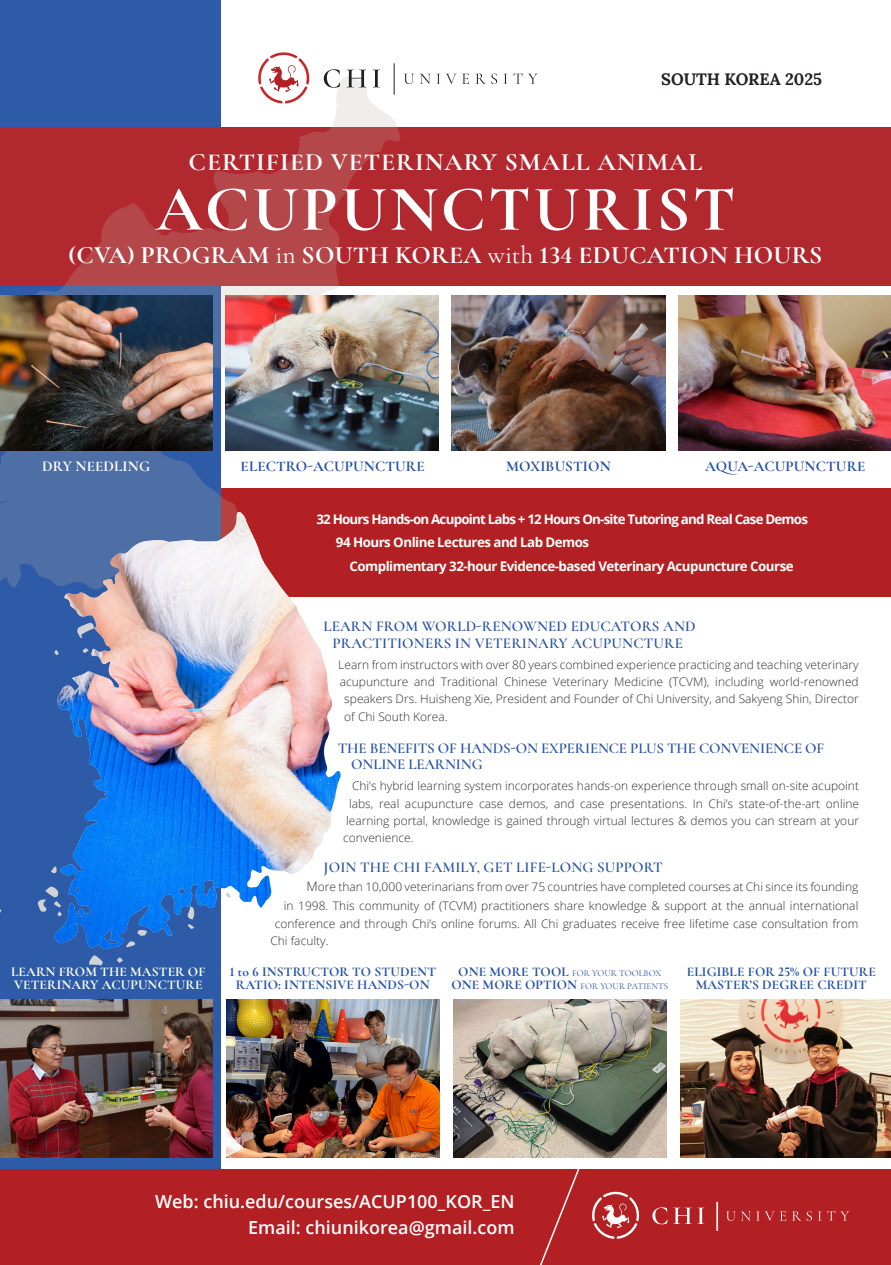
<style>
.page{position:relative;width:891px;height:1265px;background:#fff}
.page>*{position:absolute;margin:0;border:0;box-sizing:border-box;transform-origin:0 0}
.t1{font:700 64.65px "Cormorant Garamond";letter-spacing:.04em;color:#fff}
.t2{font:700 25.05px "Cormorant Garamond";letter-spacing:.01em;color:#fff}
.t3{font:700 25.05px "Cormorant Garamond";letter-spacing:.04em;color:#fff}
.t4{font:600 18px "Open Sans";color:#fff}
.t5{font:16.5px "Lora";color:#231f20}
.t6{font:600 15px "Cormorant Garamond";letter-spacing:.01em;color:#2451a4}
.t7{font:600 15px/16.5px "Cormorant Garamond";letter-spacing:-.01em;color:#2451a4}
.t8{font:700 15px "Cormorant Garamond";letter-spacing:.01em;color:#2451a4}
.t9{font:700 15px "Cormorant Garamond";letter-spacing:.01em;color:#fff}
.t10{font:700 13.5px/13.5px "Cormorant Garamond";letter-spacing:.01em;color:#2451a4;text-align:center}
.t11{font:700 13.5px/13.5px "Cormorant Garamond";letter-spacing:.01em;color:#fff}
.t12{font:700 13.2px "Open Sans";letter-spacing:-.04em;color:#fff}
.t13{font:700 13.2px "Open Sans";letter-spacing:-.06em;color:#fff}
.t14{font:300 11.7px/18.8px "Open Sans";color:#312f30;text-align:right}
.t15{font:9px "Cormorant Garamond";letter-spacing:.01em;color:#2451a4}
.s1{font-weight:400}
.s2{font-size:12.9px}
.s3{font-weight:700;font-size:13.5px}
</style>
<div class="page">
<div style="left:220px;top:488px;width:671px;height:108px;background:#b22023"></div>
<div style="left:0;top:0;width:220px;height:1177px;background:#2d5ba7"></div>
<div style="left:0;top:127px;width:891px;height:159px;background:#b1282f"></div>
<svg style="left:0;top:76px;width:401px;height:512px"></svg>
<div style="left:0;top:1169px;width:891px;height:96px;background:#b22023"></div>
<img style="left:226px;top:999px;width:213px;height:158px">
<img style="left:680px;top:999px;width:211px;height:158px">
<svg style="left:540px;top:1169px;width:40px;height:96px"></svg>
<svg style="left:592px;top:1191px;width:47px;height:47px"></svg>
<svg style="left:652px;top:1207px;width:52px;height:17px"></svg>
<svg style="left:726px;top:1211px;width:123px;height:10px"></svg>
<hr style="left:716px;top:1202px;width:2px;height:28px;background:#fff">
<svg style="left:258px;top:52px;width:51px;height:51px"></svg>
<svg style="left:324px;top:69px;width:56px;height:19px"></svg>
<svg style="left:404px;top:73px;width:134px;height:11px"></svg>
<hr style="left:394px;top:63px;width:1px;height:32px;background:#1f201f">
<img style="left:452px;top:295px;width:213px;height:156px">
<img style="left:679px;top:295px;width:212px;height:156px">
<img style="left:225px;top:295px;width:214px;height:156px">
<img style="left:0;top:295px;width:212px;height:156px">
<img style="left:453px;top:999px;width:213px;height:158px">
<svg style="left:54px;top:512px;width:287px;height:438px"></svg>
<img style="left:55px;top:517px;width:182px;height:303px">
<svg style="left:77px;top:622px;width:18px;height:16px"></svg>
<svg style="left:89px;top:955px;width:14px;height:11px"></svg>
<svg style="left:126px;top:930px;width:21px;height:17px"></svg>
<svg style="left:51px;top:866px;width:7px;height:7px"></svg>
<svg style="left:117px;top:957px;width:6px;height:6px"></svg>
<svg style="left:187px;top:906px;width:8px;height:23px"></svg>
<svg style="left:83px;top:648px;width:6px;height:5px"></svg>
<svg style="left:226px;top:892px;width:5px;height:6px"></svg>
<svg style="left:54px;top:650px;width:5px;height:5px"></svg>
<svg style="left:37px;top:886px;width:25px;height:30px"></svg>
<img style="left:0;top:999px;width:212px;height:158px">
<p class="t5" style="left:661px;top:67px;width:162px">SOUTH KOREA 2025</p>
<p class="t3" style="left:189px;top:147px;width:515px">CERTIFIED VETERINARY SMALL ANIMAL</p>
<p class="t1" style="left:156px;top:169px;width:581px">ACUPUNCTURIST</p>
<p class="t2" style="left:68px;top:240px;width:756px">(CVA) PROGRAM <span class="s1">in</span> SOUTH KOREA <span class="s1">with</span> 134 EDUCATION HOURS</p>
<p class="t9" style="left:42px;top:457px;width:109px">DRY NEEDLING</p>
<p class="t11" style="left:11px;top:964px;width:196px">LEARN FROM THE MASTER OF<br>VETERINARY ACUPUNCTURE</p>
<p class="t8" style="left:241px;top:457px;width:186px">ELECTRO-ACUPUNCTURE</p>
<p class="t8" style="left:506px;top:457px;width:106px">MOXIBUSTION</p>
<p class="t8" style="left:705px;top:457px;width:162px">AQUA-ACUPUNCTURE</p>
<p class="t13" style="left:316px;top:510px;width:493px">32 Hours Hands-on Acupoint Labs + 12 Hours On-site Tutoring and Real Case Demos</p>
<p class="t12" style="left:336px;top:533px;width:255px">94 Hours Online Lectures and Lab Demos</p>
<p class="t12" style="left:349px;top:557px;width:446px">Complimentary 32-hour Evidence-based Veterinary Acupuncture Course</p>
<p class="t6" style="left:323px;top:617px;width:374px">LEARN FROM WORLD-RENOWNED EDUCATORS AND</p>
<p class="t6" style="left:332px;top:633px;width:352px">PRACTITIONERS IN VETERINARY ACUPUNCTURE</p>
<p class="t14" style="left:338px;top:655px;width:522px">Learn from instructors with over 80 years combined experience practicing and teaching veterinary</p>
<p class="t14" style="left:340px;top:672px;width:520px">acupuncture and Traditional Chinese Veterinary Medicine (TCVM), including world-renowned</p>
<p class="t14" style="left:344px;top:689px;width:516px">speakers Drs. Huisheng Xie, President and Founder of Chi University, and Sakyeng Shin, Director</p>
<p class="t14" style="left:344px;top:707px;width:105px">of Chi South Korea.</p>
<p class="t7" style="left:351px;top:739px;width:475px;text-indent:-14px">THE BENEFITS OF HANDS-ON EXPERIENCE PLUS THE CONVENIENCE OF<br>ONLINE LEARNING</p>
<p class="t14" style="left:352px;top:776px;width:509px">Chi’s hybrid learning system incorporates hands-on experience through small on-site acupoint</p>
<p class="t14" style="left:349px;top:793px;width:512px">labs, real acupuncture case demos, and case presentations. In Chi’s state-of-the-art online</p>
<p class="t14" style="left:346px;top:811px;width:515px">learning portal, knowledge is gained through virtual lectures &amp; demos you can stream at your</p>
<p class="t14" style="left:343px;top:828px;width:72px">convenience.</p>
<p class="t6" style="left:324px;top:858px;width:341px">JOIN THE CHI FAMILY, GET LIFE-LONG SUPPORT</p>
<p class="t14" style="left:284px;top:877px;width:576px"><span class="s2">M</span>ore than 10,000 veterinarians from over 75 countries have completed courses at Chi since its founding<br>in 1998. This community of (TCVM) practitioners share knowledge &amp; support at the annual international</p>
<p class="t14" style="left:270px;top:914px;width:590px;line-height:17.4px;text-align:left;text-indent:4px">conference and through Chi’s online forums. All Chi graduates receive free lifetime case consultation from<br>Chi faculty.</p>
<p class="t10" style="left:229px;top:964px;width:208px">1 to 6 INSTRUCTOR TO STUDENT<br>RATIO: INTENSIVE HANDS-ON</p>
<p class="t15" style="left:458px;top:967px;width:205px"><span class="s3">ONE MORE TOOL</span> FOR YOUR TOOLBOX</p>
<p class="t15" style="left:451px;top:981px;width:218px"><span class="s3">ONE MORE OPTION</span> FOR YOUR PATIENTS</p>
<p class="t10" style="left:687px;top:964px;width:190px">ELIGIBLE FOR 25% OF FUTURE</p>
<p class="t10" style="left:696px;top:978px;width:173px">MASTER’S DEGREE CREDIT</p>
<p class="t4" style="left:155px;top:1189px;width:361px">Web: chiu.edu/courses/ACUP100_KOR_EN</p>
<p class="t4" style="left:248px;top:1214px;width:268px">Email: chiunikorea@gmail.com</p>
</div>
